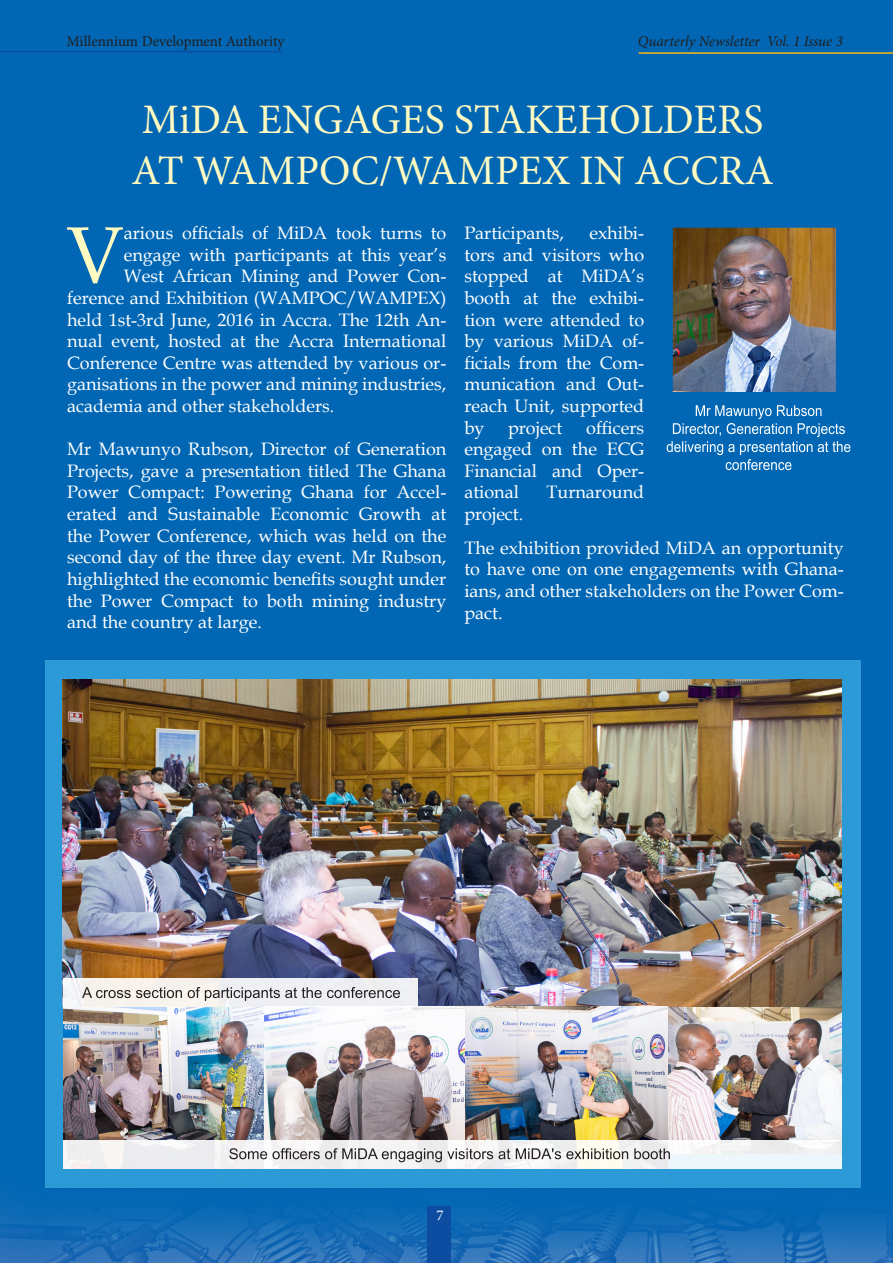
<style>
.page{position:relative;width:893px;height:1263px;background:#0167b4}
.page>*{position:absolute;margin:0;border:0;box-sizing:border-box;transform-origin:0 0}
.t1{font:79.8px "Book Antiqua";color:#fffac1}
.t2{font:42px/50.4px "Minion Pro";color:#fffac1}
.t3{font:18px/21.6px "Book Antiqua";color:#fff;text-align:justify}
.t4{font:15px "Minion Pro";color:#231f20}
.t5{font:italic 15px "Minion Pro";letter-spacing:-.01em;color:#231f20}
.t6{font:15px "Minion Pro";color:#fff}
</style>
<div class="page">
<div style="left:46px;top:660px;width:815px;height:527px;background:#2b9ad6"></div>
<img style="left:668px;top:1006px;width:173px;height:133px">
<img style="left:63px;top:1007px;width:201px;height:132px">
<img style="left:63px;top:679px;width:778px;height:327px">
<img style="left:264px;top:1006px;width:201px;height:133px">
<img style="left:465px;top:1006px;width:203px;height:133px">
<img style="left:674px;top:229px;width:160px;height:163px">
<svg style="left:667px;top:405px;width:183px;height:65px"></svg>
<div style="left:63px;top:978px;width:355px;height:29px;background:#f0f0f3"></div>
<svg style="left:82px;top:987px;width:318px;height:14px"></svg>
<img style="left:0;top:1139px;width:893px;height:124px">
<hr style="left:639px;top:52px;width:254px;height:2px;background:#fcb814">
<hr style="left:0;top:51px;width:282px;height:1px;background:#0d4da1">
<div style="left:428px;top:1206px;width:23px;height:57px;background:#0d4da1"></div>
<p class="t4" style="left:66px;top:31px;width:220px">Millennium Development Authority</p>
<p class="t5" style="left:638px;top:31px;width:206px">Quarterly Newsletter Vol. 1 Issue 3</p>
<h2 class="t2" style="left:132px;top:95px;width:644px">MiDA ENGAGES STAKEHOLDERS<br>AT WAMPOC/WAMPEX IN ACCRA</h2>
<h1 class="t1" style="left:66px;top:200px;width:59px">V</h1>
<p class="t3" style="left:124px;top:222px;width:324px">arious officials of MiDA took turns to</p>
<p class="t3" style="left:124px;top:243px;width:324px">engage with participants at this year’s</p>
<p class="t3" style="left:124px;top:265px;width:324px">West African Mining and Power Con-</p>
<p class="t3" style="left:67px;top:287px;width:381px">ference and Exhibition (WAMPOC/WAMPEX)</p>
<p class="t3" style="left:67px;top:308px;width:381px">held 1st-3rd June, 2016 in Accra. The 12th An-</p>
<p class="t3" style="left:67px;top:330px;width:381px">nual event, hosted at the Accra International</p>
<p class="t3" style="left:67px;top:351px;width:381px">Conference Centre was attended by various or-</p>
<p class="t3" style="left:67px;top:373px;width:381px">ganisations in the power and mining industries,</p>
<p class="t3" style="left:67px;top:395px;width:269px">academia and other stakeholders.</p>
<p class="t3" style="left:67px;top:438px;width:381px">Mr Mawunyo Rubson, Director of Generation Projects, gave a presentation titled The Ghana Power Compact: Powering Ghana for Accel&shy;erated and Sustainable Economic Growth at the Power Conference, which was held on the second day of the three day event. Mr Rubson, highlighted the economic benefits sought under the Power Compact to both mining industry and the country at large.</p>
<p class="t3" style="left:464px;top:222px;width:181px;text-indent:125px">exhibi&shy;tors and visitors who stopped at MiDA’s booth at the exhibi&shy;tion were attended to by various MiDA of&shy;ficials from the Com&shy;munication and Out&shy;reach Unit, supported by</p>
<p class="t3" style="left:464px;top:222px;width:101px">Participants,</p>
<p class="t3" style="left:464px;top:416px;width:181px;text-indent:122px">officers engaged on the ECG Financial and Oper&shy;ational</p>
<p class="t3" style="left:508px;top:416px;width:56px">project</p>
<p class="t3" style="left:546px;top:481px;width:99px">Turnaround</p>
<p class="t3" style="left:464px;top:497px;width:381px;line-height:33.6px">project.<br>The exhibition provided MiDA an opportunity</p>
<p class="t3" style="left:464px;top:558px;width:381px">to have one on one engagements with Ghana&shy;ians, and other stakeholders on the Power Com&shy;pact.</p>
<p class="t6" style="left:436px;top:1205px;width:9px">7</p>
</div>
